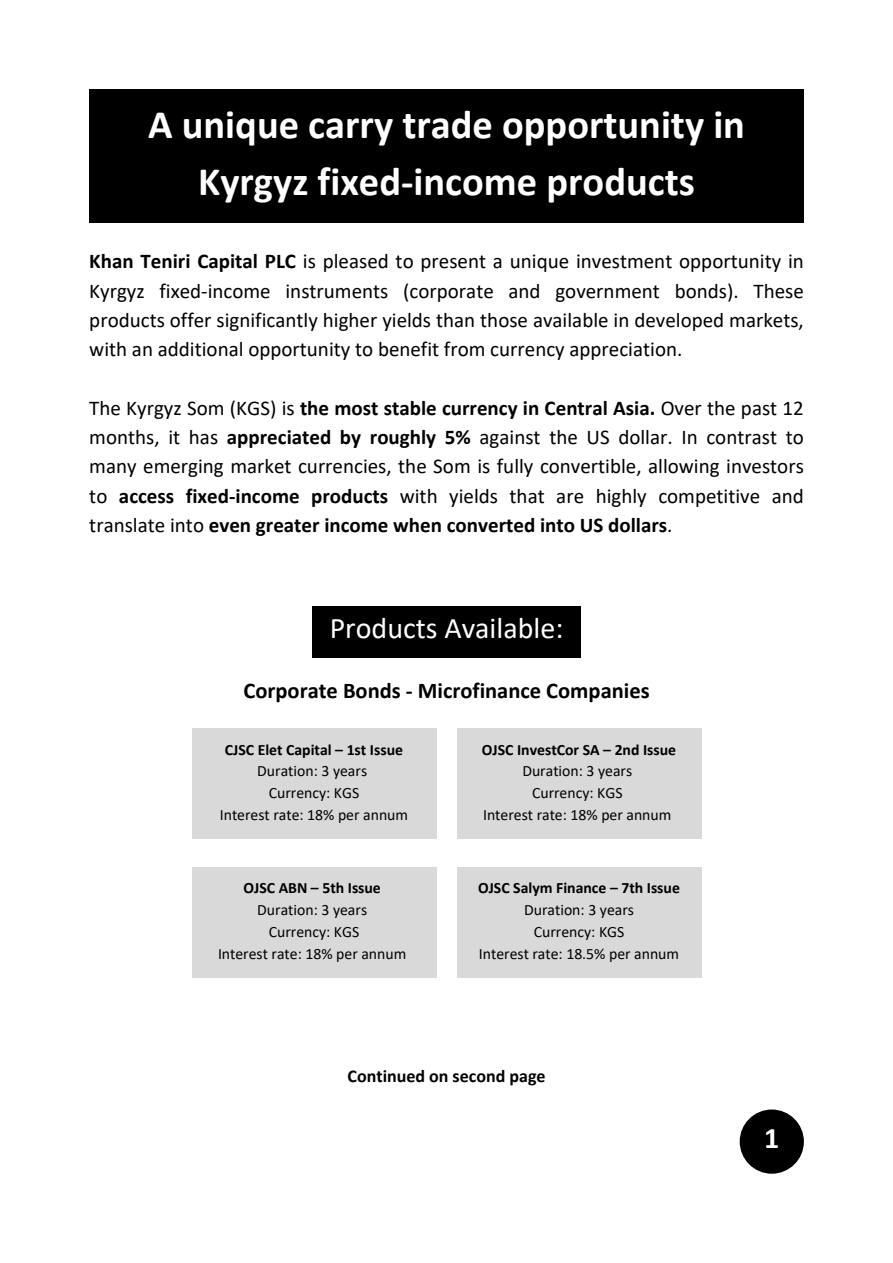
<style>
.page{position:relative;width:893px;height:1263px;background:#fff}
.page>*{position:absolute;margin:0;border:0;box-sizing:border-box;transform-origin:0 0}
.t1{font:700 40.5px/56.2px "Calibri";color:#fff;text-align:center}
.t2{font:30px "Calibri";color:#fff}
.t3{font:700 30px "Calibri";color:#fff}
.t4{font:700 22.5px "Calibri";color:#000}
.t5{font:21px/29.2px "Calibri";color:#000;text-align:justify}
.t6{font:700 18px "Calibri";color:#000}
.t7{font:15.75px "Calibri";color:#000}
.t8{font:700 15.75px "Calibri";color:#000}
.s1{font-weight:700}
</style>
<div class="page">
<div style="left:89px;top:89px;width:714px;height:134px;background:#000"></div>
<div style="left:192px;top:729px;width:244px;height:110px;background:#d9d9d9"></div>
<div style="left:457px;top:729px;width:244px;height:110px;background:#d9d9d9"></div>
<div style="left:192px;top:867px;width:244px;height:110px;background:#d9d9d9"></div>
<div style="left:457px;top:867px;width:244px;height:110px;background:#d9d9d9"></div>
<div style="left:313px;top:606px;width:267px;height:51px;background:#000"></div>
<div style="left:739px;top:1109px;width:65px;height:65px;background:#000;border-radius:50%"></div>
<h1 class="t1" style="left:148px;top:100px;width:598px">A unique carry trade opportunity in<br>Kyrgyz fixed-income products</h1>
<p class="t5" style="left:89px;top:249px;width:716px"><span class="s1">Khan Teniri Capital PLC</span> is pleased to present a unique investment opportunity in Kyrgyz fixed-income instruments (corporate and government bonds). These products offer significantly higher yields than those available in developed markets, with an additional opportunity to benefit from currency appreciation.</p>
<p class="t5" style="left:89px;top:395px;width:716px">The Kyrgyz Som (KGS) is <span class="s1">the most stable currency in Central Asia.</span> Over the past 12 months, it has <span class="s1">appreciated by roughly 5%</span> against the US dollar. In contrast to many emerging market currencies, the Som is fully convertible, allowing investors to <span class="s1">access fixed-income products</span> with yields that are highly competitive and translate into <span class="s1">even greater income when converted into US dollars</span>.</p>
<p class="t2" style="left:330px;top:616px;width:235px">Products Available:</p>
<h5 class="t4" style="left:243px;top:681px;width:408px">Corporate Bonds - Microfinance Companies</h5>
<h4 class="t8" style="left:225px;top:743px;width:180px">CJSC Elet Capital – 1st Issue</h4>
<h4 class="t7" style="left:257px;top:765px;width:111px">Duration: 3 years</h4>
<h2 class="t7" style="left:269px;top:786px;width:92px">Currency: KGS</h2>
<h3 class="t7" style="left:220px;top:808px;width:190px">Interest rate: 18% per annum</h3>
<p class="t8" style="left:243px;top:881px;width:139px">OJSC ABN – 5th Issue</p>
<p class="t7" style="left:257px;top:903px;width:111px">Duration: 3 years</p>
<p class="t7" style="left:269px;top:925px;width:92px">Currency: KGS</p>
<p class="t7" style="left:218px;top:947px;width:190px">Interest rate: 18% per annum</p>
<p class="t8" style="left:482px;top:743px;width:196px">OJSC InvestCor SA – 2nd Issue</p>
<p class="t7" style="left:522px;top:765px;width:111px">Duration: 3 years</p>
<p class="t7" style="left:532px;top:786px;width:92px">Currency: KGS</p>
<p class="t7" style="left:483px;top:808px;width:190px">Interest rate: 18% per annum</p>
<p class="t8" style="left:478px;top:881px;width:203px">OJSC Salym Finance – 7th Issue</p>
<p class="t7" style="left:524px;top:903px;width:111px">Duration: 3 years</p>
<p class="t7" style="left:534px;top:925px;width:92px">Currency: KGS</p>
<p class="t7" style="left:479px;top:947px;width:202px">Interest rate: 18.5% per annum</p>
<p class="t6" style="left:347px;top:1068px;width:199px">Continued on second page</p>
<p class="t3" style="left:764px;top:1126px;width:17px">1</p>
</div>
